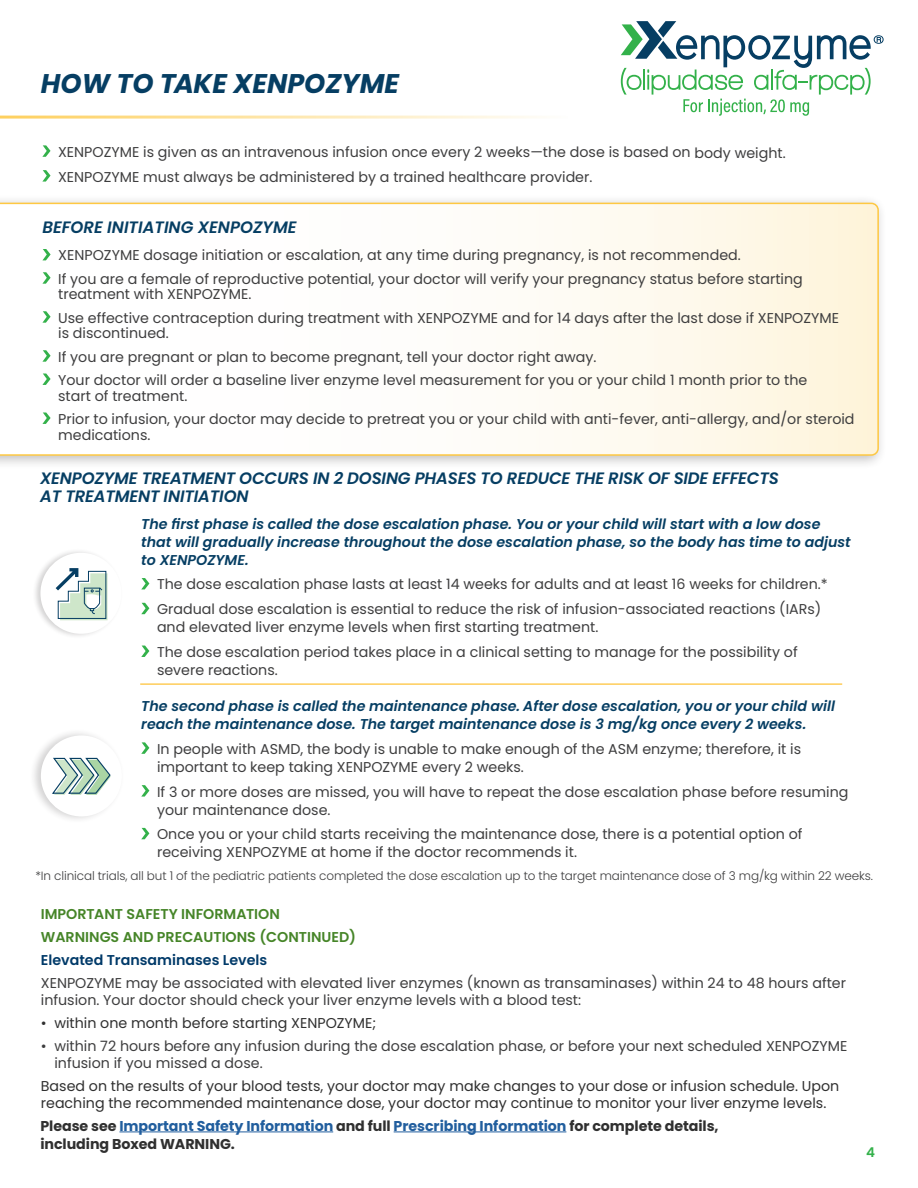
<style>
.page{position:relative;width:918px;height:1188px;background:#fff}
.page>*{position:absolute;margin:0;border:0;box-sizing:border-box;transform-origin:0 0}
.Headline{font:italic 700 27px "Poppins";color:#063e63}
.Subhead{font:italic 600 16.5px/18px "Poppins";letter-spacing:-.01em;color:#063e63}
.Headline-2{font:italic 600 16.5px "Poppins";color:#063e63}
.Bodycopy{font:14.25px/18px "Poppins";color:#3e3e3f}
.Bodycopy-2{font:italic 600 14.25px/18px "Poppins";color:#063e63}
.t1{font:14.25px/16.5px "Poppins";color:#303030}
.Subhead-2{font:14.25px "Poppins";color:#3e3e3f}
.t2{font:700 14.25px/18px "Poppins";letter-spacing:-.005em;color:#303030}
.t3{font:600 14.25px "Poppins";color:#468528}
.ISI_H3{font:600 14.25px "Poppins";color:#003a69}
.t4{font:600 13.5px "Poppins";color:#33b14a}
.t5{font:300 12px "Poppins";letter-spacing:-.01em;color:#3e3e3f}
.s1{color:#215e9e}
</style>
<div class="page">
<hr style="left:119px;top:1132px;width:214px;height:1px;background:#215e9e">
<hr style="left:394px;top:1132px;width:172px;height:1px;background:#215e9e">
<svg style="left:621px;top:21px;width:263px;height:95px"></svg>
<div style="left:0;top:194px;width:888px;height:275px;background:#231f20;opacity:.3"></div>
<svg style="left:0;top:203px;width:879px;height:253px"></svg>
<svg style="left:42px;top:145px;width:9px;height:12px"></svg>
<svg style="left:42px;top:170px;width:9px;height:12px"></svg>
<svg style="left:42px;top:249px;width:9px;height:11px"></svg>
<svg style="left:42px;top:272px;width:9px;height:12px"></svg>
<svg style="left:42px;top:311px;width:9px;height:12px"></svg>
<svg style="left:42px;top:350px;width:9px;height:12px"></svg>
<svg style="left:42px;top:374px;width:9px;height:11px"></svg>
<svg style="left:42px;top:413px;width:9px;height:11px"></svg>
<div style="left:32px;top:548px;width:91px;height:91px;background:#231f20;opacity:.2"></div>
<div style="left:40px;top:553px;width:81px;height:81px;background:#fff;border-radius:50%"></div>
<svg style="left:56px;top:568px;width:52px;height:52px"></svg>
<div style="left:29px;top:728px;width:95px;height:95px;background:#231f20;opacity:.2"></div>
<div style="left:41px;top:735px;width:81px;height:81px;background:#fff;border-radius:50%"></div>
<svg style="left:52px;top:757px;width:59px;height:38px"></svg>
<svg style="left:141px;top:578px;width:8px;height:11px"></svg>
<svg style="left:141px;top:603px;width:8px;height:11px"></svg>
<svg style="left:141px;top:646px;width:8px;height:11px"></svg>
<svg style="left:141px;top:742px;width:8px;height:12px"></svg>
<svg style="left:141px;top:785px;width:8px;height:12px"></svg>
<svg style="left:141px;top:828px;width:8px;height:11px"></svg>
<hr style="left:140px;top:683px;width:702px;height:2px;background:#fecd59">
<hr style="left:0;top:116px;width:568px;height:3px;background:#fec842">
<p class="Headline" style="left:41px;top:68px;width:360px">HOW TO TAKE XENPOZYME</p>
<p class="Subhead-2" style="left:58px;top:144px;width:729px">XENPOZYME is given as an intravenous infusion once every 2 weeks—the dose is based on body weight.</p>
<p class="Subhead-2" style="left:58px;top:169px;width:536px">XENPOZYME must always be administered by a trained healthcare provider.</p>
<p class="Headline-2" style="left:42px;top:217px;width:256px">BEFORE INITIATING XENPOZYME</p>
<p class="Bodycopy" style="left:58px;top:247px;width:684px">XENPOZYME dosage initiation or escalation, at any time during pregnancy, is not recommended.</p>
<p class="Bodycopy" style="left:58px;top:271px;width:746px;line-height:15.8px">If you are a female of reproductive potential, your doctor will verify your pregnancy status before starting treatment with XENPOZYME.</p>
<p class="Bodycopy" style="left:58px;top:310px;width:782px;line-height:15.8px">Use effective contraception during treatment with XENPOZYME and for 14 days after the last dose if XENPOZYME is discontinued.</p>
<p class="Bodycopy" style="left:58px;top:348px;width:540px">If you are pregnant or plan to become pregnant, tell your doctor right away.</p>
<p class="Bodycopy" style="left:58px;top:372px;width:751px;line-height:15.8px">Your doctor will order a baseline liver enzyme level measurement for you or your child 1 month prior to the start of treatment.</p>
<p class="Bodycopy" style="left:58px;top:411px;width:798px;line-height:15.8px">Prior to infusion, your doctor may decide to pretreat you or your child with anti-fever, anti-allergy, and/or steroid medications.</p>
<p class="Subhead" style="left:40px;top:469px;width:740px">XENPOZYME TREATMENT OCCURS IN 2 DOSING PHASES TO REDUCE THE RISK OF SIDE EFFECTS<br>AT TREATMENT INITIATION</p>
<p class="Bodycopy-2" style="left:141px;top:515px;width:711px">The first phase is called the dose escalation phase. You or your child will start with a low dose that will gradually increase throughout the dose escalation phase, so the body has time to adjust to XENPOZYME.</p>
<p class="Bodycopy" style="left:157px;top:576px;width:672px">The dose escalation phase lasts at least 14 weeks for adults and at least 16 weeks for children.*</p>
<p class="Bodycopy" style="left:157px;top:600px;width:666px">Gradual dose escalation is essential to reduce the risk of infusion-associated reactions (IARs) and elevated liver enzyme levels when first starting treatment.</p>
<p class="Bodycopy" style="left:157px;top:643px;width:642px">The dose escalation period takes place in a clinical setting to manage for the possibility of severe reactions.</p>
<p class="Bodycopy-2" style="left:141px;top:697px;width:695px">The second phase is called the maintenance phase. After dose escalation, you or your child will reach the maintenance dose. The target maintenance dose is 3 mg/kg once every 2 weeks.</p>
<p class="Bodycopy" style="left:157px;top:740px;width:646px">In people with ASMD, the body is unable to make enough of the ASM enzyme; therefore, it is important to keep taking XENPOZYME every 2 weeks.</p>
<p class="Bodycopy" style="left:157px;top:783px;width:693px">If 3 or more doses are missed, you will have to repeat the dose escalation phase before resuming your maintenance dose.</p>
<p class="Bodycopy" style="left:157px;top:825px;width:647px">Once you or your child starts receiving the maintenance dose, there is a potential option of receiving XENPOZYME at home if the doctor recommends it.</p>
<p class="t5" style="left:35px;top:869px;width:839px">*In clinical trials, all but 1 of the pediatric patients completed the dose escalation up to the target maintenance dose of 3 mg/kg within 22 weeks.</p>
<p class="t3" style="left:41px;top:905px;width:240px">IMPORTANT SAFETY INFORMATION</p>
<p class="t3" style="left:41px;top:929px;width:317px">WARNINGS AND PRECAUTIONS (CONTINUED)</p>
<p class="ISI_H3" style="left:41px;top:952px;width:228px">Elevated Transaminases Levels</p>
<p class="Bodycopy" style="left:41px;top:975px;width:807px;line-height:16.5px">XENPOZYME may be associated with elevated liver enzymes (known as transaminases) within 24 to 48 hours after infusion. Your doctor should check your liver enzyme levels with a blood test:</p>
<p class="t1" style="left:41px;top:1015px;width:337px">• within one month before starting XENPOZYME;</p>
<p class="Bodycopy" style="left:54px;top:1038px;width:794px;line-height:16.5px;text-indent:-14px">• within 72 hours before any infusion during the dose escalation phase, or before your next scheduled XENPOZYME infusion if you missed a dose.</p>
<p class="t1" style="left:41px;top:1078px;width:800px">Based on the results of your blood tests, your doctor may make changes to your dose or infusion schedule. Upon reaching the recommended maintenance dose, your doctor may continue to monitor your liver enzyme levels.</p>
<p class="t2" style="left:40px;top:1117px;width:680px">Please see <span class="s1">Important Safety Information</span> and full <span class="s1">Prescribing Information</span> for complete details, including Boxed WARNING.</p>
<p class="t4" style="left:866px;top:1145px;width:10px">4</p>
</div>
